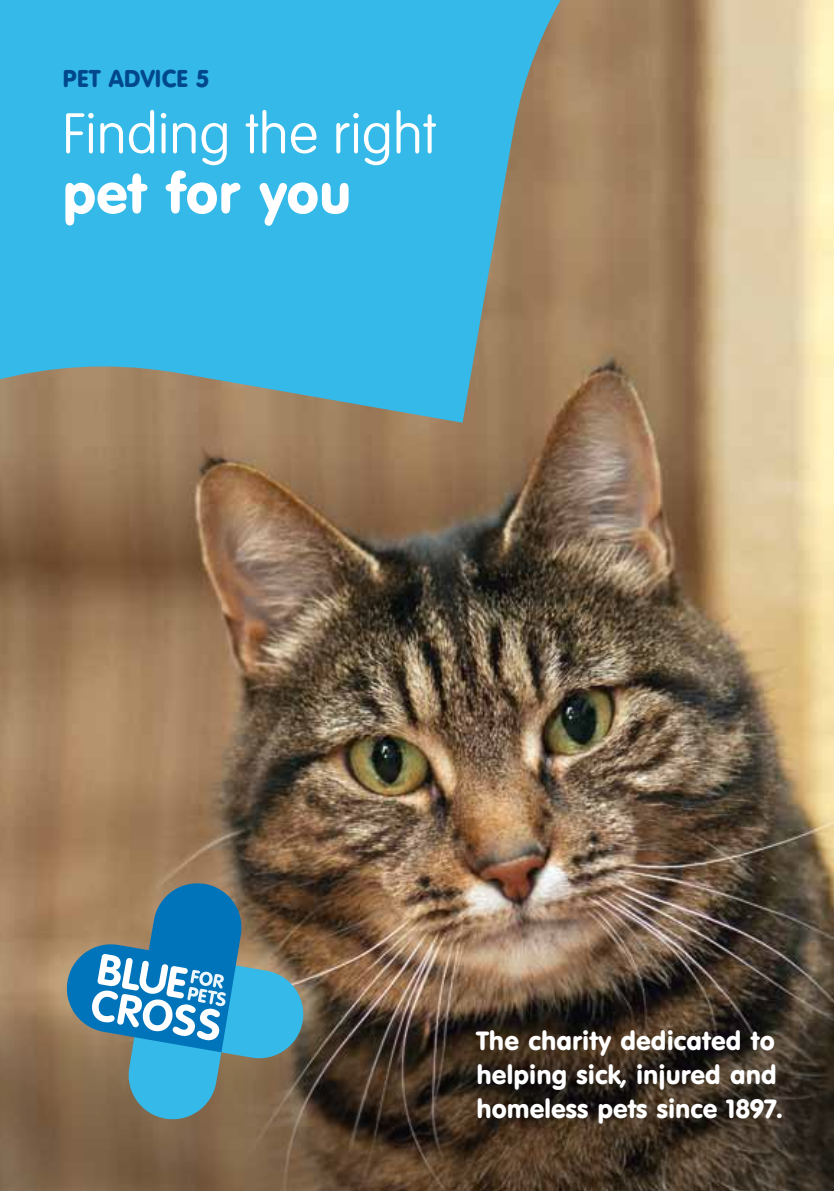
<style>
.page{position:relative;width:834px;height:1191px;background:#fff}
.page>*{position:absolute;margin:0;border:0;box-sizing:border-box;transform-origin:0 0}
.t1{font:100 56px "VAG Rounded";color:#fff}
.t2{font:56px "VAG Rounded BT";color:#fff}
.t3{font:26px/34px "VAG Rounded BT";color:#fff}
.t4{font:24px "VAG Rounded BT";color:#00478d}
</style>
<div class="page">
<img style="left:0;top:0;width:833px;height:1006px">
<svg style="left:0;top:1006px;width:833px;height:185px;background:#4e3d2c"></svg>
<svg style="left:63px;top:880px;width:244px;height:242px;background:#5d8895"></svg>
<svg style="left:0;top:0;width:570px;height:423px;background:#46afd1"></svg>
<p class="t4" style="left:62px;top:64px;width:148px">PET ADVICE 5</p>
<h1 class="t1" style="left:62px;top:101px;width:375px">Finding the right</h1>
<h1 class="t2" style="left:62px;top:158px;width:290px">pet for you</h1>
<p class="t3" style="left:476px;top:1023px;width:307px">The charity dedicated to helping sick, injured and homeless pets since 1897.</p>
</div>
